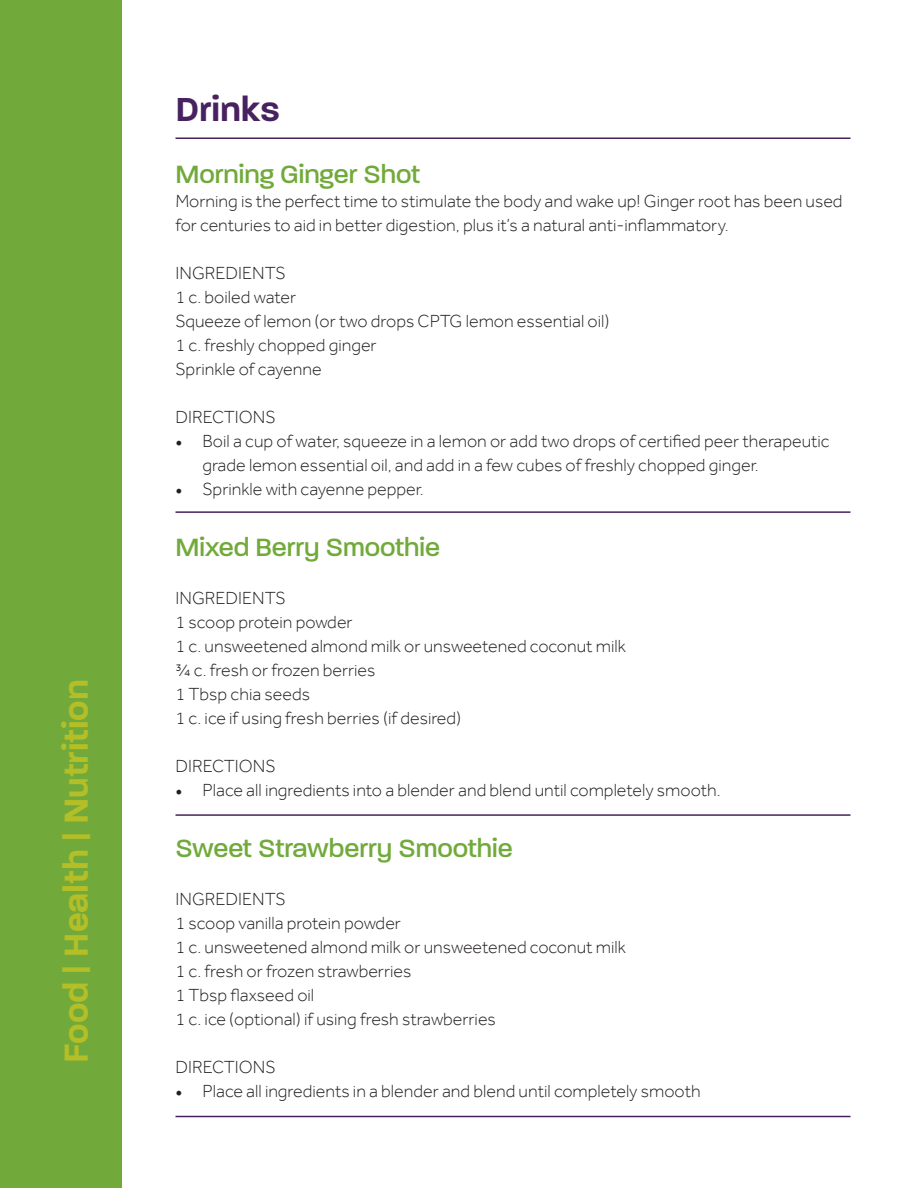
<style>
.page{position:relative;width:918px;height:1188px;background:#fff}
.page>*{position:absolute;margin:0;border:0;box-sizing:border-box;transform-origin:0 0}
.t1{font:600 36px "Paralucent";color:#b4be27}
.t2{font:600 36px "Paralucent";color:#48215f}
.t3{font:500 27px "Paralucent";color:#71aa3b}
.t4{font:300 18px/24px "Effra";color:#231f20}
.s1{font-family:"Minion Pro";font-weight:400}
</style>
<div class="page">
<div style="left:0;top:0;width:122px;height:1188px;background:#71aa3b"></div>
<hr style="left:176px;top:137px;width:674px;height:2px;background:#48215f">
<hr style="left:176px;top:511px;width:674px;height:2px;background:#48215f">
<hr style="left:176px;top:814px;width:674px;height:2px;background:#48215f">
<hr style="left:176px;top:1116px;width:674px;height:1px;background:#48215f">
<h1 class="t1" style="left:54px;top:1063px;width:385px;rotate:-90deg">Food | Health | Nutrition</h1>
<p class="t2" style="left:176px;top:88px;width:106px">Drinks</p>
<p class="t3" style="left:176px;top:158px;width:246px">Morning Ginger Shot</p>
<p class="t4" style="left:176px;top:188px;width:669px">Morning is the perfect time to stimulate the body and wake up! Ginger root has been used for centuries to aid in better digestion, plus it’s a natural anti-inflammatory.</p>
<p class="t4" style="left:176px;top:260px;width:112px">INGREDIENTS</p>
<p class="t4" style="left:176px;top:284px;width:122px">1 c. boiled water</p>
<p class="t4" style="left:176px;top:308px;width:436px">Squeeze of lemon (or two drops CPTG lemon essential oil)</p>
<p class="t4" style="left:176px;top:332px;width:203px">1 c. freshly chopped ginger</p>
<p class="t4" style="left:176px;top:356px;width:148px">Sprinkle of cayenne</p>
<p class="t4" style="left:176px;top:404px;width:102px">DIRECTIONS</p>
<p class="t4" style="left:202px;top:428px;width:629px;text-indent:-27px"><span class="s1">•</span> Boil a cup of water, squeeze in a lemon or add two drops of certified peer therapeutic grade lemon essential oil, and add in a few cubes of freshly chopped ginger.</p>
<p class="t4" style="left:176px;top:476px;width:250px"><span class="s1">•</span> Sprinkle with cayenne pepper.</p>
<p class="t3" style="left:176px;top:531px;width:266px">Mixed Berry Smoothie</p>
<p class="t4" style="left:176px;top:585px;width:112px">INGREDIENTS</p>
<p class="t4" style="left:176px;top:609px;width:179px">1 scoop protein powder</p>
<p class="t4" style="left:176px;top:633px;width:452px">1 c. unsweetened almond milk or unsweetened coconut milk</p>
<p class="t4" style="left:176px;top:657px;width:202px">3/4 c. fresh or frozen berries</p>
<p class="t4" style="left:176px;top:681px;width:136px">1 Tbsp chia seeds</p>
<p class="t4" style="left:176px;top:705px;width:287px">1 c. ice if using fresh berries (if desired)</p>
<p class="t4" style="left:176px;top:753px;width:102px">DIRECTIONS</p>
<p class="t4" style="left:176px;top:777px;width:547px"><span class="s1">•</span> Place all ingredients into a blender and blend until completely smooth.</p>
<p class="t3" style="left:176px;top:832px;width:339px">Sweet Strawberry Smoothie</p>
<p class="t4" style="left:176px;top:887px;width:112px">INGREDIENTS</p>
<p class="t4" style="left:176px;top:911px;width:227px">1 scoop vanilla protein powder</p>
<p class="t4" style="left:176px;top:935px;width:452px">1 c. unsweetened almond milk or unsweetened coconut milk</p>
<p class="t4" style="left:176px;top:959px;width:237px">1 c. fresh or frozen strawberries</p>
<p class="t4" style="left:176px;top:983px;width:140px">1 Tbsp flaxseed oil</p>
<p class="t4" style="left:176px;top:1007px;width:322px">1 c. ice (optional) if using fresh strawberries</p>
<p class="t4" style="left:176px;top:1055px;width:102px">DIRECTIONS</p>
<p class="t4" style="left:176px;top:1079px;width:527px"><span class="s1">•</span> Place all ingredients in a blender and blend until completely smooth</p>
</div>
